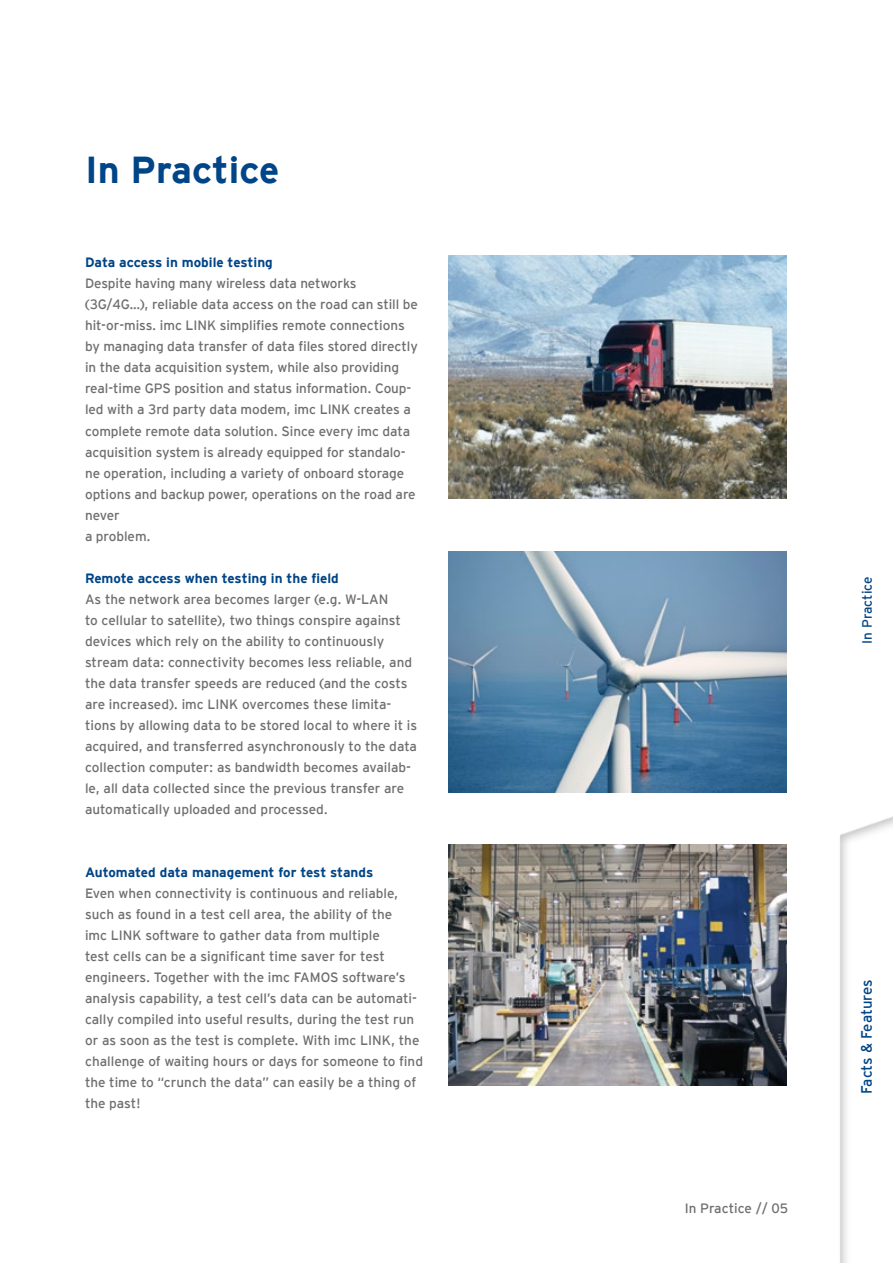
<style>
.page{position:relative;width:893px;height:1263px;background:#fff}
.page>*{position:absolute;margin:0;border:0;box-sizing:border-box;transform-origin:0 0}
.t1{font:700 37.5px "Interstate";color:#004587}
.t2{font:15px "Interstate";letter-spacing:-.005em;color:#004587}
.t3{font:13.5px/21px "Interstate";letter-spacing:-.005em;color:#6f6e6e}
.t4{font:700 13.5px "Interstate";color:#004587}
.t5{font:13.5px "Interstate";color:#004587}
</style>
<div class="page">
<img style="left:449px;top:255px;width:338px;height:244px">
<img style="left:449px;top:552px;width:338px;height:241px">
<img style="left:449px;top:844px;width:338px;height:241px">
<img style="left:840px;top:816px;width:53px;height:447px">
<h1 class="t1" style="left:85px;top:149px;width:196px">In Practice</h1>
<p class="t4" style="left:85px;top:255px;width:189px">Data access in mobile testing</p>
<p class="t3" style="left:85px;top:273px;width:334px">Despite having many wireless data networks (3G/4G…), reliable data access on the road can still be hit-or-miss. imc LINK simplifies remote connections by managing data transfer of data files stored directly in the data acquisition system, while also providing real-time GPS position and status information. Coup&shy;led with a 3rd party data modem, imc LINK creates a complete remote data solution. Since every imc data acquisition system is already equipped for standalo&shy;ne operation, including a variety of onboard storage options and backup power, operations on the road are never<br>a problem.</p>
<p class="t4" style="left:85px;top:570px;width:255px">Remote access when testing in the field</p>
<p class="t3" style="left:85px;top:588px;width:334px">As the network area becomes larger (e.g. W-LAN<br>to cellular to satellite), two things conspire against devices which rely on the ability to continuously stream data: connectivity becomes less reliable, and the data transfer speeds are reduced (and the costs are increased). imc LINK overcomes these limita&shy;tions by allowing data to be stored local to where it is acquired, and transferred asynchronously to the data collection computer: as bandwidth becomes availab&shy;le, all data collected since the previous transfer are automatically uploaded and processed.</p>
<p class="t4" style="left:85px;top:864px;width:290px">Automated data management for test stands</p>
<p class="t3" style="left:85px;top:882px;width:339px">Even when connectivity is continuous and reliable, such as found in a test cell area, the ability of the<br>imc LINK software to gather data from multiple<br>test cells can be a significant time saver for test engineers. Together with the imc FAMOS software’s analysis capability, a test cell’s data can be automati&shy;cally compiled into useful results, during the test run or as soon as the test is complete. With imc LINK, the challenge of waiting hours or days for someone to find the time to “crunch the data” can easily be a thing of the past!</p>
<p class="t5" style="left:859px;top:643px;width:69px;rotate:-90deg">In Practice</p>
<p class="t3" style="left:685px;top:1198px;width:105px">In Practice // 05</p>
<p class="t2" style="left:858px;top:1094px;width:116px;rotate:-90deg">Facts &amp; Features</p>
</div>
